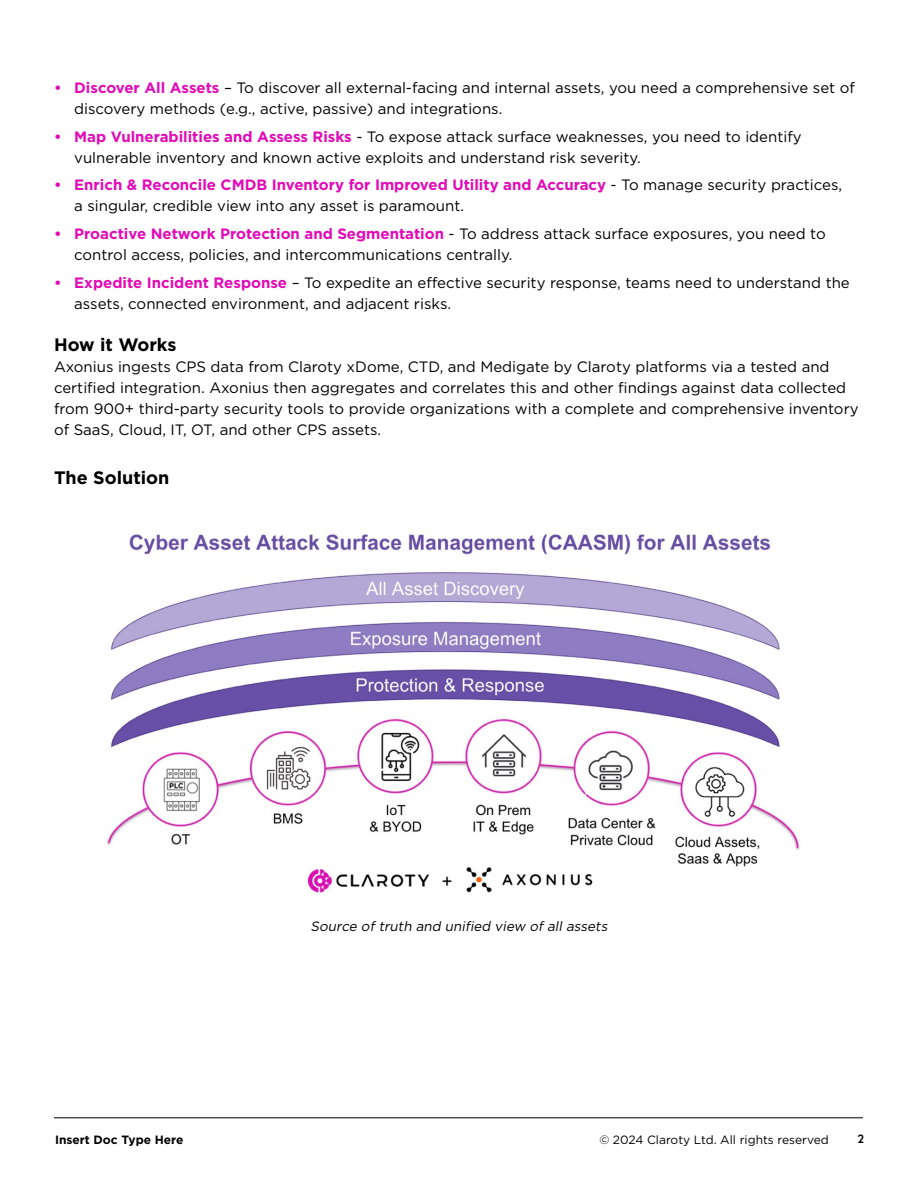
<style>
.page{position:relative;width:918px;height:1188px;background:#fff}
.page>*{position:absolute;margin:0;border:0;box-sizing:border-box;transform-origin:0 0}
.H3_Section_Title{font:700 18px "Gotham";color:#000}
.Body_Copy{font:15px/21px "Gotham";color:#000}
.Body_Copy-2{font:italic 13.5px "Gotham";color:#000}
.t1{font:12px "Gotham";color:#000}
.t2{font:700 12px "Gotham";color:#000}
.t3{font:700 12px "Europa";color:#000}
.s1{font-weight:700;color:#e20ab7}
</style>
<div class="page">
<hr style="left:54px;top:1118px;width:809px;height:1px;background:#000">
<img style="left:106px;top:534px;width:694px;height:359px">
<p class="Body_Copy" style="left:74px;top:77px;width:782px;text-indent:-20px"><span class="s1">• Discover All Assets</span> – To discover all external-facing and internal assets, you need a comprehensive set of discovery methods (e.g., active, passive) and integrations.</p>
<p class="Body_Copy" style="left:74px;top:126px;width:729px;text-indent:-20px"><span class="s1">• Map Vulnerabilities and Assess Risks</span> - To expose attack surface weaknesses, you need to identify vulnerable inventory and known active exploits and understand risk severity.</p>
<p class="Body_Copy" style="left:74px;top:174px;width:770px;text-indent:-20px"><span class="s1">• Enrich &amp; Reconcile CMDB Inventory for Improved Utility and Accuracy</span> - To manage security practices, a singular, credible view into any asset is paramount.</p>
<p class="Body_Copy" style="left:74px;top:223px;width:753px;text-indent:-20px"><span class="s1">• Proactive Network Protection and Segmentation</span> - To address attack surface exposures, you need to control access, policies, and intercommunications centrally.</p>
<p class="Body_Copy" style="left:74px;top:272px;width:777px;text-indent:-20px"><span class="s1">• Expedite Incident Response</span> – To expedite an effective security response, teams need to understand the assets, connected environment, and adjacent risks.</p>
<p class="H3_Section_Title" style="left:54px;top:333px;width:124px">How it Works</p>
<p class="Body_Copy" style="left:54px;top:356px;width:806px">Axonius ingests CPS data from Claroty xDome, CTD, and Medigate by Claroty platforms via a tested and certified integration. Axonius then aggregates and correlates this and other findings against data collected from 900+ third-party security tools to provide organizations with a complete and comprehensive inventory of SaaS, Cloud, IT, OT, and other CPS assets.</p>
<p class="H3_Section_Title" style="left:54px;top:465px;width:117px">The Solution</p>
<p class="Body_Copy-2" style="left:311px;top:918px;width:301px">Source of truth and unified view of all assets</p>
<p class="t2" style="left:55px;top:1131px;width:130px">Insert Doc Type Here</p>
<p class="t1" style="left:599px;top:1132px;width:231px">© 2024 Claroty Ltd. All rights reserved</p>
<p class="t3" style="left:857px;top:1131px;width:8px">2</p>
</div>
